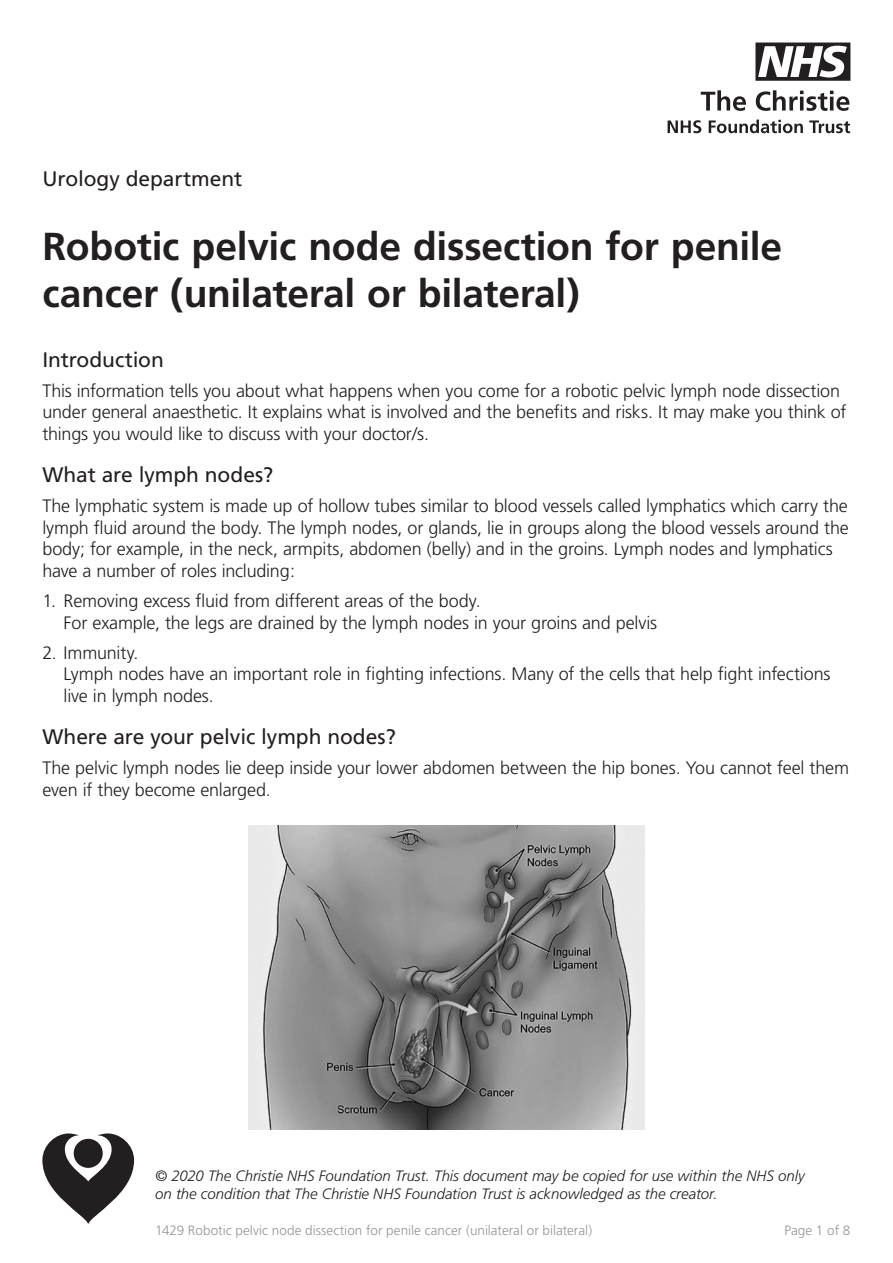
<style>
.page{position:relative;width:893px;height:1263px;background:#fff}
.page>*{position:absolute;margin:0;border:0;box-sizing:border-box;transform-origin:0 0}
.t1{font:700 39px/47px "Frutiger";letter-spacing:-.01em;color:#231f20}
.t2{font:21px "Frutiger";letter-spacing:-.005em;color:#231f20}
.t3{font:300 18px/21.6px "Frutiger";letter-spacing:-.01em;color:#231f20}
.t4{font:italic 300 15px/18px "Frutiger";letter-spacing:-.005em;color:#231f20}
.t5{font:300 13.5px "Frutiger";letter-spacing:.005em;color:#939598}
</style>
<div class="page">
<svg style="left:668px;top:120px;width:182px;height:13px"></svg>
<svg style="left:701px;top:90px;width:148px;height:21px"></svg>
<svg style="left:755px;top:43px;width:95px;height:38px"></svg>
<svg style="left:42px;top:1133px;width:92px;height:91px"></svg>
<div style="left:74px;top:1139px;width:29px;height:29px;background:#231f20;border-radius:50%"></div>
<img style="left:248px;top:825px;width:396px;height:304px">
<p class="t2" style="left:43px;top:167px;width:201px">Urology department</p>
<h1 class="t1" style="left:43px;top:223px;width:741px">Robotic pelvic node dissection for penile cancer (unilateral or bilateral)</h1>
<p class="t2" style="left:42px;top:347px;width:123px">Introduction</p>
<p class="t3" style="left:42px;top:380px;width:806px">This information tells you about what happens when you come for a robotic pelvic lymph node dissection under general anaesthetic. It explains what is involved and the benefits and risks. It may make you think of things you would like to discuss with your doctor/s.</p>
<p class="t2" style="left:42px;top:462px;width:233px">What are lymph nodes?</p>
<p class="t3" style="left:42px;top:495px;width:808px">The lymphatic system is made up of hollow tubes similar to blood vessels called lymphatics which carry the lymph fluid around the body. The lymph nodes, or glands, lie in groups along the blood vessels around the body; for example, in the neck, armpits, abdomen (belly) and in the groins. Lymph nodes and lymphatics have a number of roles including:</p>
<p class="t3" style="left:64px;top:590px;width:595px;text-indent:-21px">1. Removing excess fluid from different areas of the body.<br>For example, the legs are drained by the lymph nodes in your groins and pelvis</p>
<p class="t3" style="left:64px;top:642px;width:768px;text-indent:-21px">2. Immunity.<br>Lymph nodes have an important role in fighting infections. Many of the cells that help fight infections live in lymph nodes.</p>
<p class="t2" style="left:42px;top:724px;width:355px">Where are your pelvic lymph nodes?</p>
<p class="t3" style="left:42px;top:757px;width:808px">The pelvic lymph nodes lie deep inside your lower abdomen between the hip bones. You cannot feel them even if they become enlarged.</p>
<p class="t4" style="left:155px;top:1167px;width:651px">© 2020 The Christie NHS Foundation Trust. This document may be copied for use within the NHS only on the condition that The Christie NHS Foundation Trust is acknowledged as the creator.</p>
<p class="t5" style="left:784px;top:1223px;width:68px">Page 1 of 8</p>
<p class="t5" style="left:155px;top:1223px;width:438px">1429 Robotic pelvic node dissection for penile cancer (unilateral or bilateral)</p>
</div>
